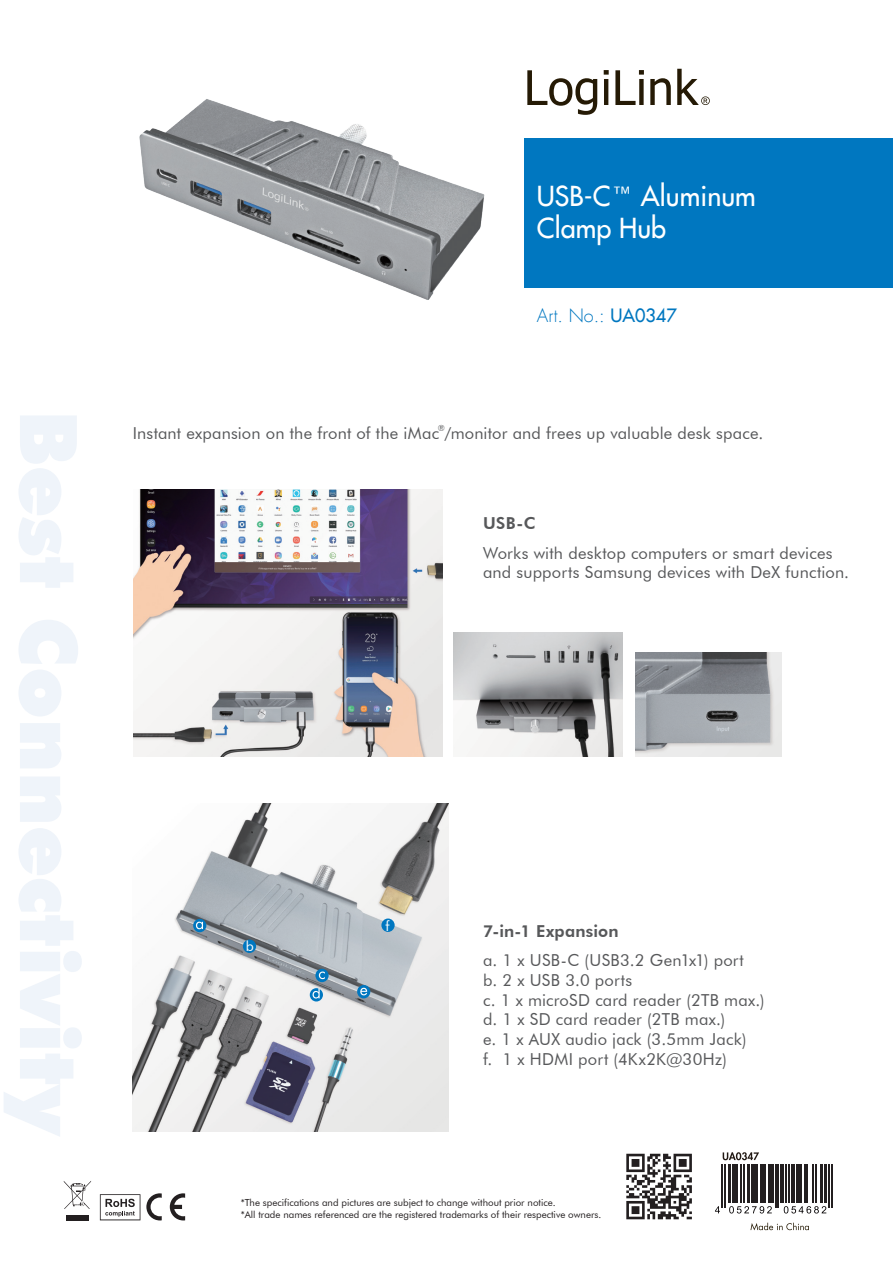
<style>
.page{position:relative;width:893px;height:1263px;background:#fff}
.page>*{position:absolute;margin:0;border:0;box-sizing:border-box;transform-origin:0 0}
.Produktname{font:27px "Futura LT";color:#fff}
.t1{font:300 18px "Futura LT";color:#0077c0}
.Fließtext{font:16.5px/19.8px "Futura BT";letter-spacing:.01em;color:#57585a}
.subline{font:16.5px "Futura BT";letter-spacing:.015em;color:#57585a}
.subline-2{font:800 16.5px "Futura BT";letter-spacing:.015em;color:#57585a}
.subline-3{font:14.1px "Futura BT";color:#fff}
.t2{font:9.75px/11.7px "Futura BT";color:#231f20}
.Fließtext-2{font:8.55px "Futura BT";color:#57585a}
.s1{font-family:"Futura BT"}
.s2{font-weight:400}
</style>
<div class="page">
<svg style="left:100px;top:1194px;width:40px;height:26px"></svg>
<svg style="left:64px;top:1181px;width:27px;height:28px"></svg>
<div style="left:66px;top:1215px;width:23px;height:5px;background:#231f20"></div>
<svg style="left:146px;top:1193px;width:16px;height:27px"></svg>
<svg style="left:170px;top:1193px;width:15px;height:27px"></svg>
<div style="left:524px;top:138px;width:369px;height:150px;background:#0077c0"></div>
<svg style="left:527px;top:69px;width:183px;height:46px"></svg>
<img style="left:139px;top:99px;width:346px;height:201px">
<img style="left:133px;top:804px;width:315px;height:328px">
<svg style="left:193px;top:919px;width:13px;height:13px"></svg>
<svg style="left:196px;top:922px;width:7px;height:7px"></svg>
<svg style="left:315px;top:969px;width:14px;height:13px"></svg>
<svg style="left:319px;top:971px;width:6px;height:8px"></svg>
<svg style="left:310px;top:988px;width:13px;height:13px"></svg>
<svg style="left:357px;top:985px;width:13px;height:13px"></svg>
<svg style="left:360px;top:988px;width:7px;height:7px"></svg>
<div style="left:381px;top:918px;width:14px;height:14px;background:#0077c0;border-radius:50%"></div>
<div style="left:243px;top:939px;width:13px;height:14px;background:#0077c0;border-radius:50%"></div>
<img style="left:134px;top:489px;width:309px;height:268px">
<svg style="left:750px;top:1223px;width:59px;height:7px"></svg>
<div style="left:623px;top:1150px;width:72px;height:73px;background:linear-gradient(to right,#fff,#fff)"></div>
<svg style="left:626px;top:1154px;width:66px;height:65px"></svg>
<svg style="left:723px;top:1152px;width:36px;height:8px"></svg>
<svg style="left:715px;top:1206px;width:5px;height:7px"></svg>
<svg style="left:729px;top:1206px;width:43px;height:7px"></svg>
<svg style="left:784px;top:1206px;width:42px;height:7px"></svg>
<hr style="left:722px;top:1164px;width:1px;height:44px;background:#231f20">
<hr style="left:724px;top:1164px;width:1px;height:44px;background:#231f20">
<hr style="left:729px;top:1164px;width:2px;height:38px;background:#231f20">
<hr style="left:732px;top:1164px;width:1px;height:38px;background:#231f20">
<hr style="left:734px;top:1164px;width:4px;height:38px;background:#231f20">
<hr style="left:740px;top:1164px;width:1px;height:38px;background:#231f20">
<hr style="left:744px;top:1164px;width:1px;height:38px;background:#231f20">
<hr style="left:747px;top:1164px;width:2px;height:38px;background:#231f20">
<hr style="left:751px;top:1164px;width:3px;height:38px;background:#231f20">
<hr style="left:755px;top:1164px;width:3px;height:38px;background:#231f20">
<hr style="left:760px;top:1164px;width:1px;height:38px;background:#231f20">
<hr style="left:762px;top:1164px;width:4px;height:38px;background:#231f20">
<hr style="left:768px;top:1164px;width:2px;height:38px;background:#231f20">
<hr style="left:772px;top:1164px;width:2px;height:38px;background:#231f20">
<hr style="left:775px;top:1164px;width:1px;height:44px;background:#231f20">
<hr style="left:777px;top:1164px;width:2px;height:44px;background:#231f20">
<hr style="left:780px;top:1164px;width:3px;height:38px;background:#231f20">
<hr style="left:786px;top:1164px;width:1px;height:38px;background:#231f20">
<hr style="left:788px;top:1164px;width:1px;height:38px;background:#231f20">
<hr style="left:791px;top:1164px;width:4px;height:38px;background:#231f20">
<hr style="left:796px;top:1164px;width:1px;height:38px;background:#231f20">
<hr style="left:798px;top:1164px;width:4px;height:38px;background:#231f20">
<hr style="left:804px;top:1164px;width:1px;height:38px;background:#231f20">
<hr style="left:807px;top:1164px;width:1px;height:38px;background:#231f20">
<hr style="left:812px;top:1164px;width:1px;height:38px;background:#231f20">
<hr style="left:816px;top:1164px;width:1px;height:38px;background:#231f20">
<hr style="left:820px;top:1164px;width:3px;height:38px;background:#231f20">
<hr style="left:824px;top:1164px;width:2px;height:38px;background:#231f20">
<hr style="left:829px;top:1164px;width:1px;height:44px;background:#231f20">
<hr style="left:831px;top:1164px;width:1px;height:44px;background:#231f20">
<img style="left:636px;top:653px;width:145px;height:104px">
<img style="left:454px;top:633px;width:169px;height:124px">
<p class="Produktname" style="left:537px;top:179px;width:221px">USB-C<span class="s1">™</span> Aluminum</p>
<p class="Produktname" style="left:537px;top:210px;width:131px">Clamp Hub</p>
<p class="t1" style="left:537px;top:305px;width:141px">Art. No.: <span class="s2">UA0347</span></p>
<p class="Fließtext-2" style="left:438px;top:423px;width:9px">®</p>
<p class="Fließtext" style="left:133px;top:423px;width:632px">Instant expansion on the front of the iMac /monitor and frees up valuable desk space.</p>
<p class="subline-2" style="left:483px;top:513px;width:54px">USB-C</p>
<p class="Fließtext" style="left:483px;top:543px;width:367px">Works with desktop computers or smart devices and supports Samsung devices with DeX function.</p>
<p class="subline-3" style="left:246px;top:937px;width:10px">b</p>
<p class="subline-3" style="left:386px;top:917px;width:6px">f</p>
<p class="subline-2" style="left:483px;top:921px;width:137px">7-in-1 Expansion</p>
<p class="subline" style="left:483px;top:950px;width:262px">a. 1 x USB-C (USB3.2 Gen1x1) port</p>
<p class="subline" style="left:483px;top:970px;width:151px">b. 2 x USB 3.0 ports</p>
<p class="subline" style="left:483px;top:990px;width:283px">c. 1 x microSD card reader (2TB max.)</p>
<p class="subline" style="left:483px;top:1009px;width:244px">d. 1 x SD card reader (2TB max.)</p>
<p class="subline" style="left:483px;top:1029px;width:265px">e. 1 x AUX audio jack (3.5mm Jack)</p>
<p class="subline" style="left:483px;top:1049px;width:245px">f. 1 x HDMI port (4Kx2K@30Hz)</p>
<p class="t2" style="left:241px;top:1196px;width:362px">*The specifications and pictures are subject to change without prior notice.<br>*All trade names referenced are the registered trademarks of their respective owners.</p>
</div>
